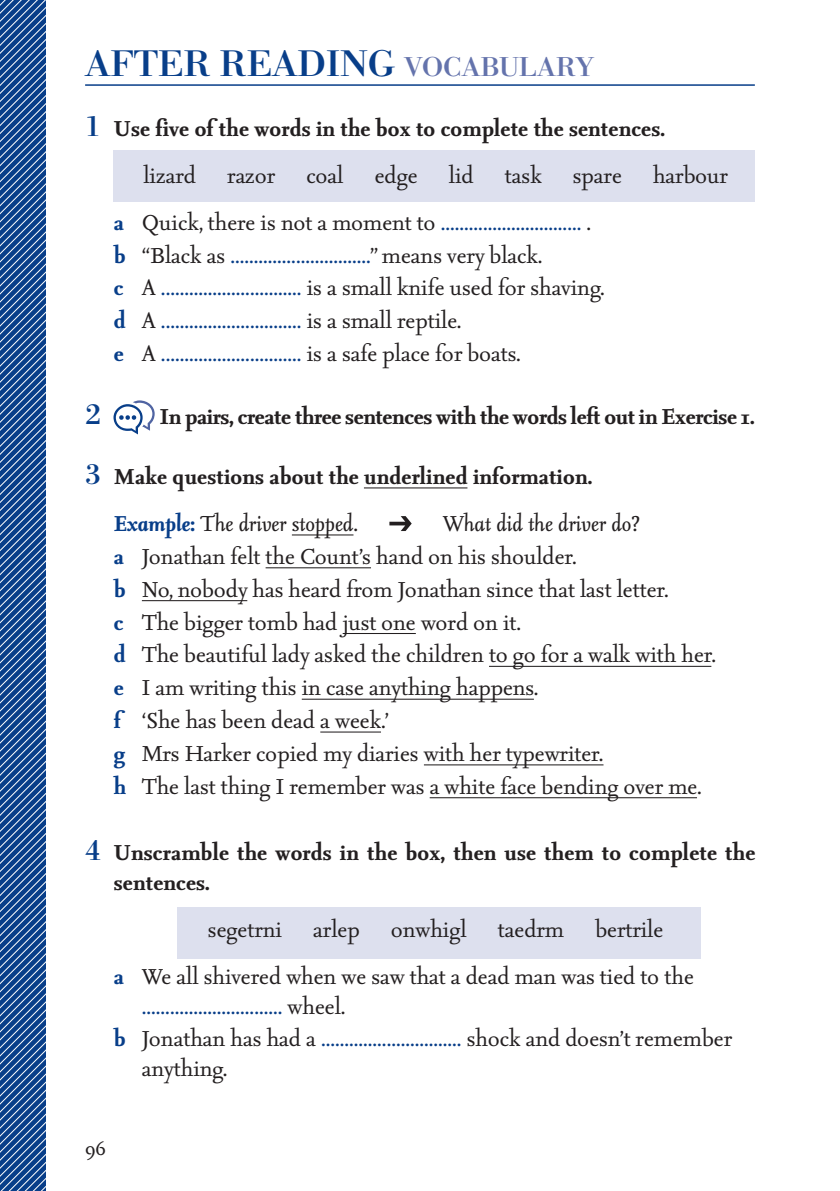
<style>
.page{position:relative;width:840px;height:1191px;background:#fff}
.page>*{position:absolute;margin:0;border:0;box-sizing:border-box;transform-origin:0 0}
.t1{font:700 38px "Bodoni Classico";color:#083e89}
.t2{font:700 30px "Bodoni Classico";color:#083e89}
.t3{font:26px/32.8px "Seria";color:#231f20}
.t4{font:26px/32.8px "Seria";color:#083e89}
.t5{font:700 26px/47px "Seria";color:#231f20}
.t6{font:700 26px "Seria";letter-spacing:-.02em;color:#231f20}
.t7{font:24px "Seria";color:#231f20}
.s1{font-size:28px;color:#6473ac}
.s2{font-family:"Bodoni Classico";font-size:30px;color:#083e89}
.s3{font-weight:700}
.s4{color:#231f20}
.s5{font-style:italic;color:#083e89}
.s6{font-weight:400;font-style:italic}
.s7{font-style:italic}
.s8{font-weight:700;color:#083e89}
</style>
<div class="page">
<div style="left:113px;top:150px;width:641px;height:51px;background:#dde0ee"></div>
<div style="left:177px;top:907px;width:523px;height:51px;background:#dde0ee"></div>
<hr style="left:364px;top:487px;width:103px;height:1px;background:#231f20">
<hr style="left:292px;top:534px;width:61px;height:1px;background:#231f20">
<hr style="left:265px;top:567px;width:106px;height:1px;background:#231f20">
<hr style="left:142px;top:600px;width:105px;height:1px;background:#231f20">
<hr style="left:342px;top:633px;width:73px;height:1px;background:#231f20">
<hr style="left:488px;top:666px;width:223px;height:1px;background:#231f20">
<hr style="left:301px;top:698px;width:232px;height:1px;background:#231f20">
<hr style="left:320px;top:731px;width:61px;height:1px;background:#231f20">
<hr style="left:423px;top:764px;width:180px;height:1px;background:#231f20">
<hr style="left:429px;top:797px;width:267px;height:1px;background:#231f20">
<svg style="left:113px;top:400px;width:41px;height:34px"></svg>
<svg style="left:389px;top:516px;width:22px;height:15px"></svg>
<hr style="left:85px;top:84px;width:669px;height:2px;background:#083e89">
<svg style="left:0;top:0;width:46px;height:1191px;background:#335f9d"></svg>
<h1 class="t1" style="left:85px;top:41px;width:511px">AFTER READING <span class="s1">VOCABULARY</span></h1>
<p class="t5" style="left:85px;top:106px;width:581px"><span class="s2">1</span> Use five of the words in the box to complete the sentences.</p>
<p class="t3" style="left:143px;top:160px;width:585px">lizard razor coal edge lid task spare harbour</p>
<p class="t4" style="left:113px;top:207px;width:479px"><span class="s3">a</span> <span class="s4">Quick, there is not a moment to</span> .............................. <span class="s4">.</span></p>
<p class="t4" style="left:113px;top:239px;width:492px"><span class="s3">b</span> <span class="s4">“Black as</span> ..............................<span class="s4">” means very black.<br></span><span class="s3">c</span> <span class="s4">A</span> .............................. <span class="s4">is a small knife used for shaving. </span><span class="s3">d</span> <span class="s4">A</span> .............................. <span class="s4">is a small reptile.<br></span><span class="s3">e</span> <span class="s4">A</span> .............................. <span class="s4">is a safe place for boats.</span></p>
<p class="t2" style="left:85px;top:396px;width:17px">2</p>
<p class="t6" style="left:159px;top:404px;width:596px">In pairs, create three sentences with the words left out in Exercise 1.</p>
<p class="t5" style="left:113px;top:454px;width:480px;text-indent:-28px"><span class="s2">3</span> Make questions about the underlined information.<br><span class="s5">Example:</span> <span class="s6">The driver stopped.</span></p>
<p class="t3" style="left:113px;top:508px;width:603px;text-indent:329px"><span class="s7">What did the driver do?<br></span><span class="s8">a</span> Jonathan felt the Count’s hand on his shoulder.<br><span class="s8">b</span> No, nobody has heard from Jonathan since that last letter.<br><span class="s8">c</span> The bigger tomb had just one word on it.<br><span class="s8">d</span> The beautiful lady asked the children to go for a walk with her. <span class="s8">e</span> I am writing this in case anything happens.<br><span class="s8">f</span> ‘She has been dead a week.’<br><span class="s8">g</span> Mrs Harker copied my diaries with her typewriter.<br><span class="s8">h</span> The last thing I remember was a white face bending over me.</p>
<p class="t5" style="left:113px;top:838px;width:642px;line-height:30px;text-indent:-28px"><span class="s2">4</span> Unscramble the words in the box, then use them to complete the sentences.</p>
<p class="t3" style="left:113px;top:906px;width:581px;line-height:47px;text-indent:94px">segetrni arlep onwhigl taedrm bertrile<br><span class="s8">a</span> We all shivered when we saw that a dead man was tied to the</p>
<p class="t4" style="left:113px;top:990px;width:619px;text-indent:28px">.............................. <span class="s4">wheel.<br></span><span class="s3">b</span> <span class="s4">Jonathan has had a</span> .............................. <span class="s4">shock and doesn’t remember</span></p>
<p class="t3" style="left:142px;top:1053px;width:87px">anything.</p>
<p class="t7" style="left:85px;top:1135px;width:22px">96</p>
</div>
